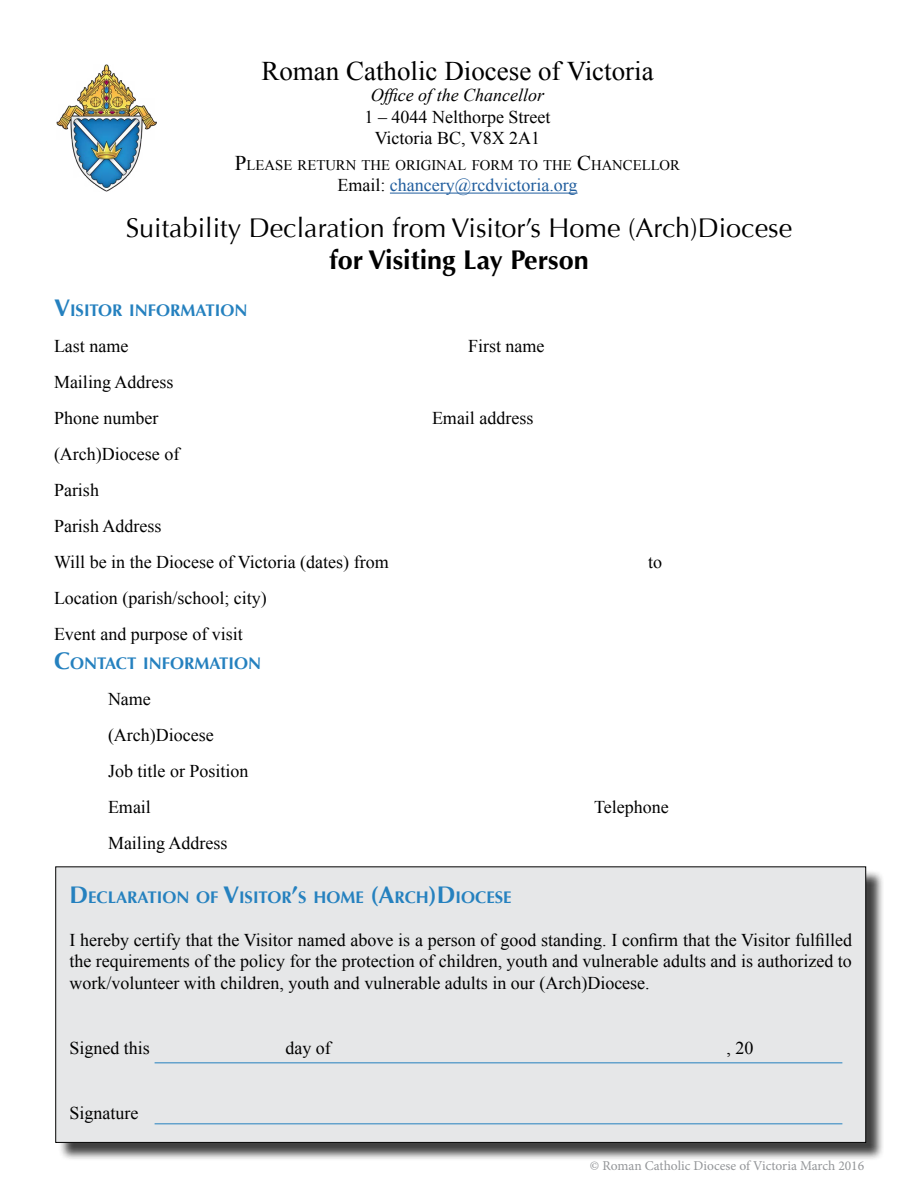
<style>
.page{position:relative;width:918px;height:1188px;background:#fff}
.page>*{position:absolute;margin:0;border:0;box-sizing:border-box;transform-origin:0 0}
.t1{font:27px "Optima";color:#000}
.t2{font:27px "Times New Roman";color:#000}
.t3{font:700 27px "Optima";color:#000}
.t4{font:18px/36px "Times New Roman";color:#000}
.t5{font:18px "Times New Roman";color:#215e9e}
.t6{font:italic 18px "Times New Roman";color:#000}
.t7{font:700 16.8px "Optima";color:#2581bf}
.t8{font:14.7px "Times New Roman";color:#000}
.t9{font:13.5px "Minion Pro";color:#939598}
.s1{font-size:21px}
.s2{color:#000}
.s3{font-size:24px}
</style>
<div class="page">
<div style="left:58px;top:869px;width:826px;height:292px;background:#000;opacity:.75"></div>
<div style="left:56px;top:867px;width:810px;height:275px;background:#e6e7e8"></div>
<hr style="left:155px;top:1063px;width:687px;height:1px;background:#2581bf">
<hr style="left:155px;top:1124px;width:687px;height:1px;background:#2581bf">
<img style="left:57px;top:65px;width:100px;height:126px">
<hr style="left:390px;top:193px;width:188px;height:1px;background:#215e9e">
<h1 class="t2" style="left:261px;top:52px;width:394px">Roman Catholic Diocese of Victoria</h1>
<p class="t6" style="left:371px;top:83px;width:175px">Office of the Chancellor</p>
<p class="t4" style="left:365px;top:106px;width:187px;line-height:21.6px;text-align:center">1 – 4044 Nelthorpe Street<br>Victoria BC, V8X 2A1</p>
<p class="t8" style="left:235px;top:155px;width:447px"><span class="s1">P</span>LEASE RETURN THE ORIGINAL FORM TO THE <span class="s1">C</span>HANCELLOR</p>
<p class="t5" style="left:337px;top:173px;width:242px"><span class="s2">Email:</span> chancery@rcdvictoria.org</p>
<h1 class="t1" style="left:126px;top:212px;width:668px">Suitability Declaration from Visitor’s Home (Arch)Diocese</h1>
<h1 class="t3" style="left:329px;top:244px;width:261px">for Visiting Lay Person</h1>
<p class="t7" style="left:54px;top:301px;width:195px"><span class="s3">V</span>ISITOR INFORMATION</p>
<p class="t4" style="left:54px;top:328px;width:76px">Last name</p>
<p class="t4" style="left:468px;top:328px;width:78px">First name</p>
<p class="t4" style="left:54px;top:364px;width:121px">Mailing Address<br>Phone number</p>
<p class="t4" style="left:432px;top:400px;width:103px">Email address</p>
<p class="t4" style="left:54px;top:436px;width:336px">(Arch)Diocese of<br>Parish<br>Parish Address<br>Will be in the Diocese of Victoria (dates) from</p>
<p class="t4" style="left:54px;top:580px;width:214px">Location (parish/school; city)<br>Event and purpose of visit</p>
<p class="t7" style="left:54px;top:654px;width:209px"><span class="s3">C</span>ONTACT INFORMATION</p>
<p class="t4" style="left:108px;top:681px;width:142px">Name (Arch)Diocese<br>Job title or Position<br>Email</p>
<p class="t4" style="left:648px;top:544px;width:16px">to</p>
<p class="t4" style="left:594px;top:789px;width:76px">Telephone</p>
<p class="t4" style="left:108px;top:825px;width:121px">Mailing Address</p>
<p class="t7" style="left:69px;top:887px;width:444px"><span class="s3">D</span>ECLARATION OF <span class="s3">V</span>ISITOR<span class="s3">’</span>S HOME <span class="s3">(A</span>RCH<span class="s3">)D</span>IOCESE</p>
<p class="t4" style="left:69px;top:929px;width:784px;line-height:21.6px;text-align:justify">I hereby certify that the Visitor named above is a person of good standing. I confirm that the Visitor fulfilled the requirements of the policy for the protection of children, youth and vulnerable adults and is authorized to work/volunteer with children, youth and vulnerable adults in our (Arch)Diocese.</p>
<p class="t4" style="left:69px;top:1030px;width:82px">Signed this</p>
<p class="t4" style="left:285px;top:1030px;width:47px">day of</p>
<p class="t4" style="left:726px;top:1030px;width:28px">, 20</p>
<p class="t4" style="left:69px;top:1094px;width:70px">Signature</p>
<p class="t9" style="left:590px;top:1157px;width:276px">© Roman Catholic Diocese of Victoria March 2016</p>
</div>
